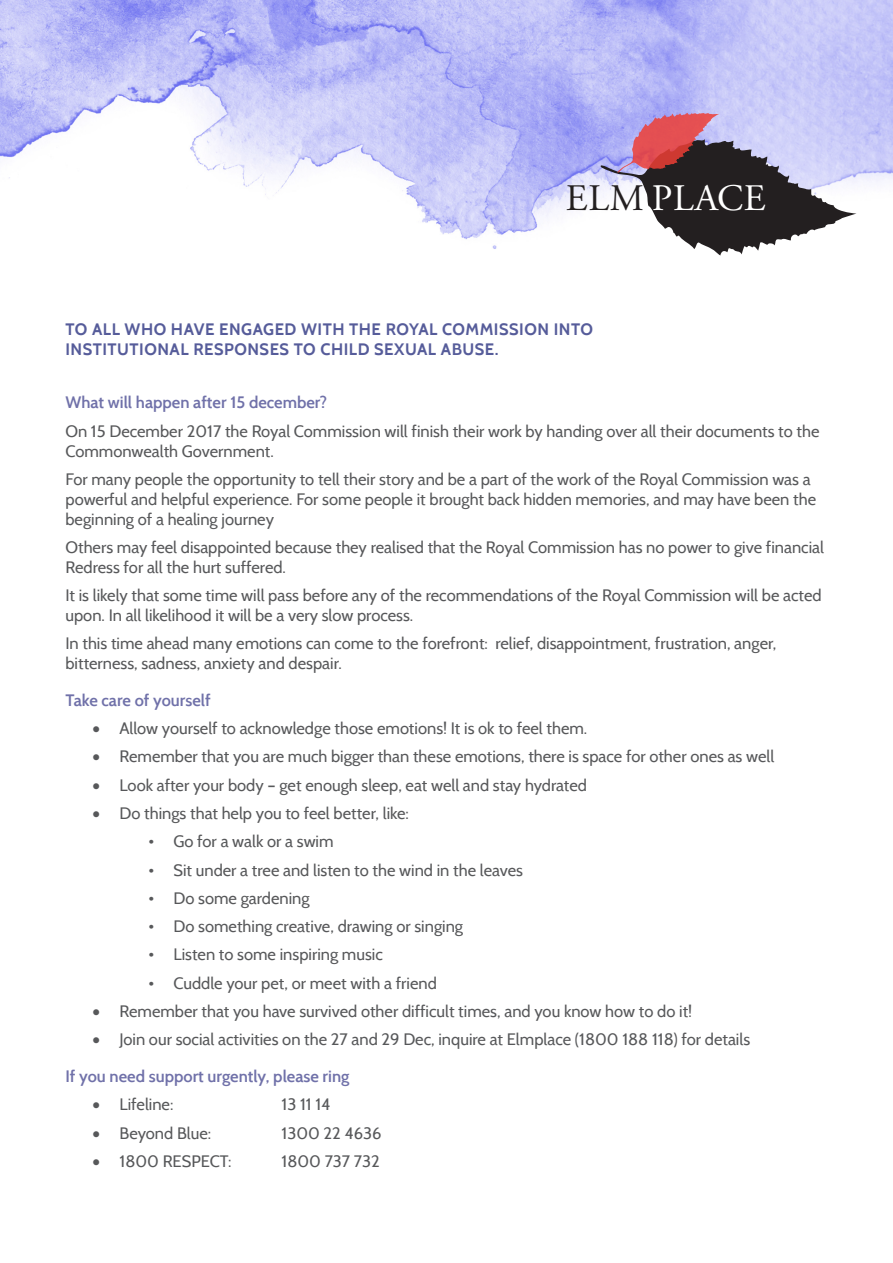
<style>
.page{position:relative;width:893px;height:1263px;background:#fff}
.page>*{position:absolute;margin:0;border:0;box-sizing:border-box;transform-origin:0 0}
.t1{font:37.35px "Adobe Garamond Pro";letter-spacing:.02em;color:#fff}
.t2{font:16.5px/19.8px "Cabin";color:#57585a}
.t3{font:700 16.5px/19.8px "Cabin";letter-spacing:.03em;color:#565c9a}
.t4{font:600 16.5px "Cabin";color:#7071a9}
.s1{color:#231f20}
.s2{font-family:"Courier New"}
</style>
<div class="page">
<img style="left:0;top:0;width:893px;height:256px">
<svg style="left:599px;top:113px;width:257px;height:142px"></svg>
<p class="t1" style="left:566px;top:176px;width:201px"><span class="s1">ELM</span> PLACE</p>
<p class="t3" style="left:65px;top:319px;width:529px">TO ALL WHO HAVE ENGAGED WITH THE ROYAL COMMISSION INTO<br>INSTITUTIONAL RESPONSES TO CHILD SEXUAL ABUSE.</p>
<p class="t4" style="left:65px;top:393px;width:263px">What will happen after 15 december?</p>
<p class="t2" style="left:65px;top:421px;width:755px">On 15 December 2017 the Royal Commission will finish their work by handing over all their documents to the<br>Commonwealth Government.</p>
<p class="t2" style="left:65px;top:469px;width:752px">For many people the opportunity to tell their story and be a part of the work of the Royal Commission was a powerful and helpful experience. For some people it brought back hidden memories, and may have been the beginning of a healing journey</p>
<p class="t2" style="left:65px;top:537px;width:760px">Others may feel disappointed because they realised that the Royal Commission has no power to give financial<br>Redress for all the hurt suffered.</p>
<p class="t2" style="left:65px;top:585px;width:758px">It is likely that some time will pass before any of the recommendations of the Royal Commission will be acted upon. In all likelihood it will be a very slow process.</p>
<p class="t2" style="left:65px;top:633px;width:712px">In this time ahead many emotions can come to the forefront: relief, disappointment, frustration, anger, bitterness, sadness, anxiety and despair.</p>
<p class="t4" style="left:65px;top:690px;width:147px">Take care of yourself</p>
<p class="t2" style="left:92px;top:718px;width:496px">• Allow yourself to acknowledge those emotions! It is ok to feel them.</p>
<p class="t2" style="left:92px;top:746px;width:683px">• Remember that you are much bigger than these emotions, there is space for other ones as well</p>
<p class="t2" style="left:92px;top:775px;width:496px">• Look after your body – get enough sleep, eat well and stay hydrated</p>
<p class="t2" style="left:92px;top:803px;width:318px">• Do things that help you to feel better, like:</p>
<p class="t2" style="left:146px;top:831px;width:189px"><span class="s2">•</span> Go for a walk or a swim</p>
<p class="t2" style="left:146px;top:860px;width:378px"><span class="s2">•</span> Sit under a tree and listen to the wind in the leaves</p>
<p class="t2" style="left:146px;top:888px;width:165px"><span class="s2">•</span> Do some gardening</p>
<p class="t2" style="left:146px;top:916px;width:318px"><span class="s2">•</span> Do something creative, drawing or singing</p>
<p class="t2" style="left:146px;top:945px;width:238px"><span class="s2">•</span> Listen to some inspiring music</p>
<p class="t2" style="left:146px;top:973px;width:292px"><span class="s2">•</span> Cuddle your pet, or meet with a friend</p>
<p class="t2" style="left:92px;top:1001px;width:601px">• Remember that you have survived other difficult times, and you know how to do it!</p>
<p class="t2" style="left:92px;top:1029px;width:659px">• Join our social activities on the 27 and 29 Dec, inquire at Elmplace (1800 188 118) for details</p>
<p class="t4" style="left:65px;top:1066px;width:285px">If you need support urgently, please ring</p>
<p class="t2" style="left:92px;top:1095px;width:82px">• Lifeline:</p>
<p class="t2" style="left:281px;top:1095px;width:51px">13 11 14</p>
<p class="t2" style="left:92px;top:1123px;width:120px">• Beyond Blue:</p>
<p class="t2" style="left:281px;top:1123px;width:102px">1300 22 4636</p>
<p class="t2" style="left:92px;top:1151px;width:141px">• 1800 RESPECT:</p>
<p class="t2" style="left:281px;top:1151px;width:100px">1800 737 732</p>
</div>
